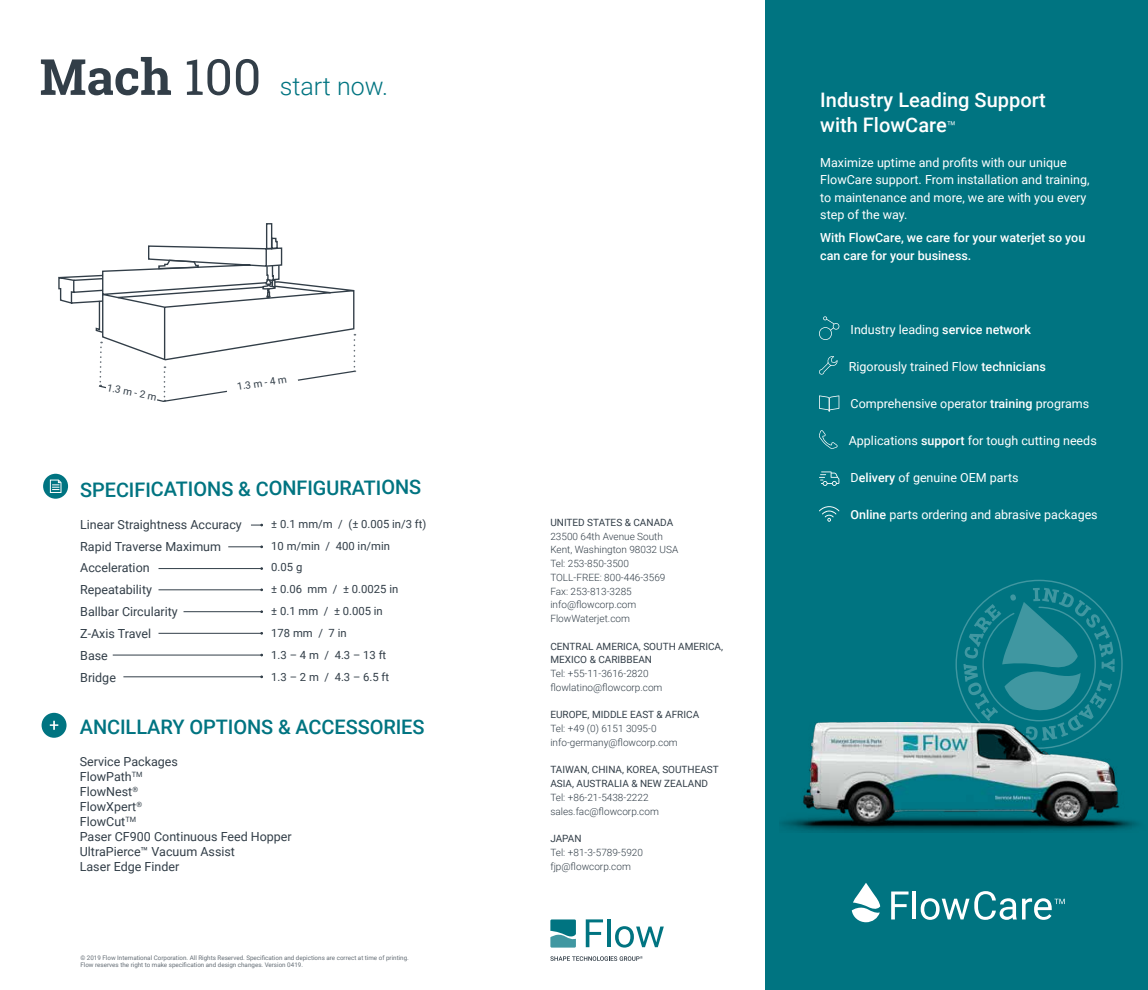
<style>
.page{position:relative;width:1148px;height:990px;background:#fff}
.page>*{position:absolute;margin:0;border:0;box-sizing:border-box;transform-origin:0 0}
.t1{font:300 25px "Roboto";color:#007481}
.t2{font:500 20px "Roboto";letter-spacing:-.015em;color:#007481}
.t3{font:500 20px/25px "Roboto";color:#fff}
.t4{font:12.5px/17.5px "Roboto";color:#fff}
.t5{font:12.5px/21.9px "Roboto";color:#323e48}
.t6{font:500 12.5px/17.5px "Roboto";color:#fff}
.t7{font:11.25px/21.9px "Roboto";color:#323e48}
.t8{font:10.12px "Roboto";color:#323e48}
.t9{font:300 10px/13.8px "Roboto";color:#323e48}
.t10{font:10px/13.8px "Roboto";color:#323e48}
.t11{font:6.25px/6.2px "Roboto";color:#656e76}
.s1{font-weight:300;font-size:15px}
.s2{font-weight:500}
</style>
<div class="page">
<hr style="left:228px;top:547px;width:35px;height:1px;background:#323e48">
<hr style="left:158px;top:590px;width:105px;height:1px;background:#323e48">
<hr style="left:158px;top:568px;width:105px;height:1px;background:#323e48">
<hr style="left:158px;top:633px;width:105px;height:1px;background:#323e48">
<hr style="left:113px;top:655px;width:150px;height:1px;background:#323e48">
<hr style="left:123px;top:677px;width:140px;height:1px;background:#323e48">
<div style="left:43px;top:474px;width:25px;height:25px;background:#007481;border-radius:50%"></div>
<svg style="left:50px;top:479px;width:12px;height:14px"></svg>
<svg style="left:251px;top:524px;width:12px;height:2px"></svg>
<div style="left:42px;top:713px;width:25px;height:25px;background:#007481;border-radius:50%"></div>
<svg style="left:50px;top:721px;width:8px;height:9px"></svg>
<hr style="left:183px;top:611px;width:80px;height:1px;background:#323e48">
<svg style="left:41px;top:57px;width:217px;height:38px"></svg>
<svg style="left:58px;top:223px;width:298px;height:179px"></svg>
<svg style="left:586px;top:919px;width:17px;height:28px"></svg>
<hr style="left:607px;top:919px;width:3px;height:28px;background:#007481">
<svg style="left:615px;top:926px;width:49px;height:22px"></svg>
<svg style="left:550px;top:956px;width:92px;height:5px"></svg>
<svg style="left:550px;top:919px;width:26px;height:29px"></svg>
<div style="left:765px;top:0;width:383px;height:990px;background:#007481"></div>
<svg style="left:955px;top:580px;width:167px;height:143px"></svg>
<img style="left:781px;top:723px;width:356px;height:110px">
<svg style="left:819px;top:316px;width:20px;height:24px"></svg>
<svg style="left:819px;top:356px;width:18px;height:19px"></svg>
<svg style="left:819px;top:395px;width:20px;height:17px"></svg>
<svg style="left:819px;top:430px;width:18px;height:19px"></svg>
<svg style="left:819px;top:471px;width:20px;height:15px"></svg>
<svg style="left:819px;top:506px;width:20px;height:16px"></svg>
<svg style="left:851px;top:883px;width:29px;height:39px"></svg>
<svg style="left:891px;top:892px;width:17px;height:27px"></svg>
<hr style="left:912px;top:892px;width:4px;height:27px;background:#fff">
<svg style="left:920px;top:891px;width:96px;height:29px"></svg>
<svg style="left:1022px;top:898px;width:42px;height:22px"></svg>
<h1 class="t1" style="left:280px;top:68px;width:110px">start now.</h1>
<p class="t8" style="left:109px;top:380px;width:52px;rotate:12deg">1.3 m - 2 m</p>
<p class="t8" style="left:236px;top:380px;width:52px;rotate:-10deg">1.3 m - 4 m</p>
<h2 class="t2" style="left:80px;top:475px;width:343px">SPECIFICATIONS &amp; CONFIGURATIONS</h2>
<p class="t5" style="left:80px;top:513px;width:163px">Linear Straightness Accuracy<br>Rapid Traverse Maximum<br>Acceleration<br>Repeatability<br>Ballbar Circularity<br>Z-Axis Travel<br>Base<br>Bridge</p>
<p class="t7" style="left:271px;top:512px;width:157px">± 0.1 mm/m / (± 0.005 in/3 ft)<br>10 m/min / 400 in/min<br>0.05 g<br>± 0.06 mm / ± 0.0025 in<br>± 0.1 mm / ± 0.005 in<br>178 mm / 7 in<br>1.3 – 4 m / 4.3 – 13 ft<br>1.3 – 2 m / 4.3 – 6.5 ft</p>
<h2 class="t2" style="left:80px;top:713px;width:346px">ANCILLARY OPTIONS &amp; ACCESSORIES</h2>
<p class="t5" style="left:80px;top:753px;width:213px;line-height:15px">Service Packages<br>FlowPath<sup>TM<br></sup>FlowNest<sup>®<br></sup>FlowXpert<sup>®<br></sup>FlowCut<sup>TM<br></sup>Paser CF900 Continuous Feed Hopper<br>UltraPierce™ Vacuum Assist<br>Laser Edge Finder</p>
<p class="t11" style="left:80px;top:955px;width:330px">© 2019 Flow International Corporation. All Rights Reserved. Specification and depictions are correct at time of printing.<br>Flow reserves the right to make specification and design changes. Version 0419.</p>
<p class="t10" style="left:550px;top:515px;width:124px">UNITED STATES &amp; CANADA</p>
<p class="t9" style="left:550px;top:529px;width:129px">23500 64th Avenue South<br>Kent, Washington 98032 USA<br>Tel: 253-850-3500<br>TOLL-FREE: 800-446-3569<br>Fax: 253-813-3285 info@flowcorp.com<br>FlowWaterjet.com</p>
<p class="t10" style="left:550px;top:639px;width:174px">CENTRAL AMERICA, SOUTH AMERICA,<br>MEXICO &amp; CARIBBEAN</p>
<p class="t9" style="left:550px;top:666px;width:114px">Tel: +55-11-3616-2820 flowlatino@flowcorp.com</p>
<p class="t10" style="left:550px;top:708px;width:150px">EUROPE, MIDDLE EAST &amp; AFRICA</p>
<p class="t9" style="left:550px;top:721px;width:129px">Tel: +49 (0) 6151 3095-0 info-germany@flowcorp.com</p>
<p class="t10" style="left:550px;top:763px;width:170px">TAIWAN, CHINA, KOREA, SOUTHEAST<br>ASIA, AUSTRALIA &amp; NEW ZEALAND</p>
<p class="t9" style="left:550px;top:790px;width:110px">Tel: +86-21-5438-2222 sales.fac@flowcorp.com</p>
<p class="t10" style="left:550px;top:831px;width:33px">JAPAN</p>
<p class="t9" style="left:550px;top:845px;width:94px">Tel: +81-3-5789-5920 fjp@flowcorp.com</p>
<h2 class="t3" style="left:820px;top:87px;width:227px">Industry Leading Support with FlowCare<span class="s1">™</span></h2>
<p class="t4" style="left:820px;top:153px;width:271px">Maximize uptime and profits with our unique FlowCare support. From installation and training, to maintenance and more, we are with you every step of the way.</p>
<p class="t6" style="left:820px;top:229px;width:266px">With FlowCare, we care for your waterjet so you can care for your business.</p>
<p class="t4" style="left:850px;top:320px;width:182px">Industry leading <span class="s2">service network</span></p>
<p class="t4" style="left:848px;top:357px;width:198px">Rigorously trained Flow <span class="s2">technicians</span></p>
<p class="t4" style="left:850px;top:394px;width:240px">Comprehensive operator <span class="s2">training</span> programs</p>
<p class="t4" style="left:848px;top:431px;width:249px">Applications <span class="s2">support</span> for tough cutting needs</p>
<p class="t4" style="left:850px;top:468px;width:170px">D<span class="s2">elivery</span> of genuine OEM parts</p>
<p class="t4" style="left:850px;top:506px;width:249px"><span class="s2">Online</span> parts ordering and abrasive packages</p>
</div>
